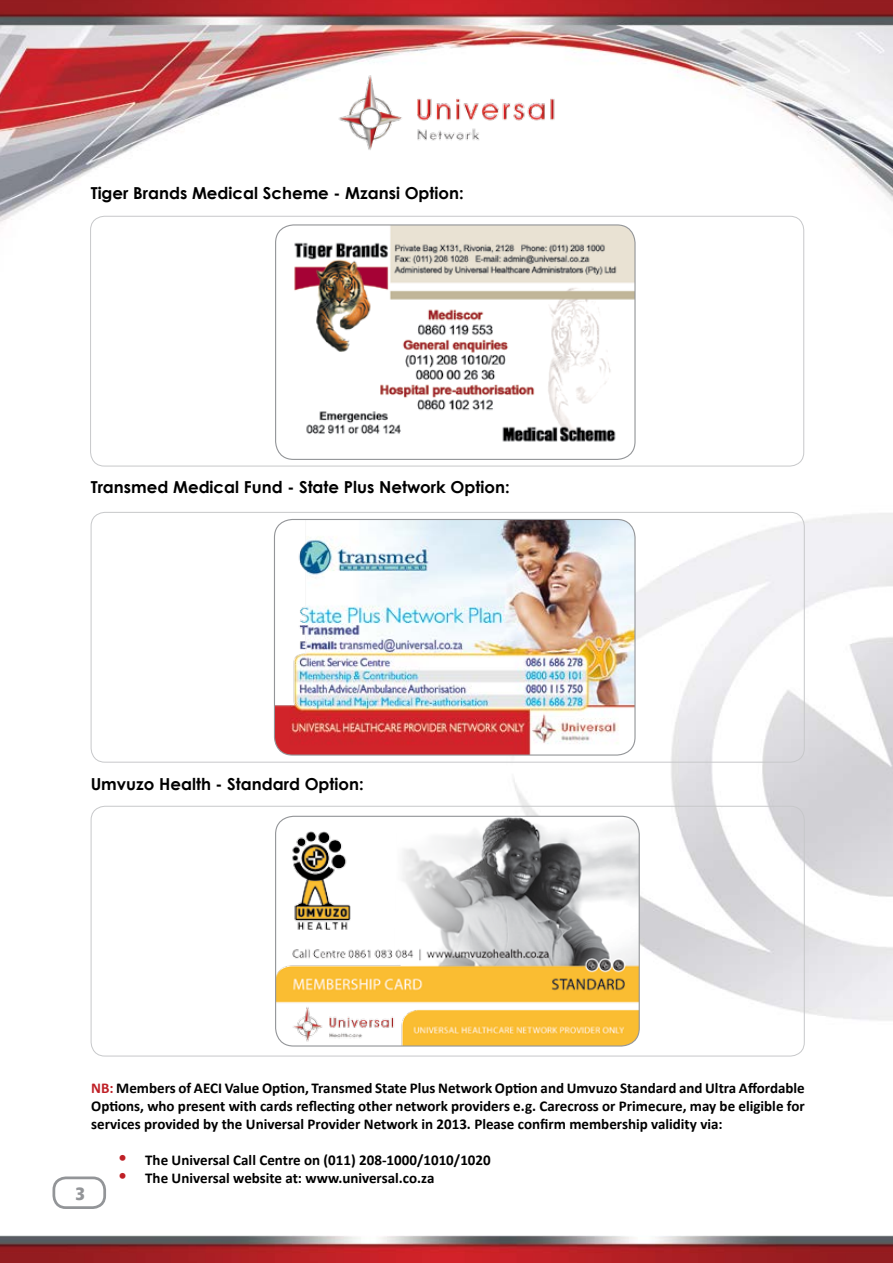
<style>
.page{position:relative;width:893px;height:1263px;background:#fff}
.page>*{position:absolute;margin:0;border:0;box-sizing:border-box;transform-origin:0 0}
.t1{font:900 condensed 18px "Frutiger LT";color:#939598}
.t2{font:700 16.5px "Century Gothic";color:#000}
.t3{font:700 15px/18px "Calibri";color:#000;text-align:justify}
.s1{color:#bf2026}
.s2{font-family:"Century Gothic";font-size:19.5px;color:#bf2026}
</style>
<div class="page">
<img style="left:0;top:0;width:893px;height:392px">
<img style="left:489px;top:512px;width:404px;height:544px">
<div style="left:90px;top:216px;width:714px;height:250px;border:1px solid #c7c8ca;border-radius:14px"></div>
<div style="left:91px;top:512px;width:714px;height:251px;border:1px solid #c7c8ca;border-radius:14px"></div>
<div style="left:91px;top:806px;width:714px;height:250px;border:1px solid #c7c8ca;border-radius:14px"></div>
<img style="left:336px;top:71px;width:224px;height:82px">
<img style="left:0;top:1235px;width:893px;height:28px">
<img style="left:276px;top:225px;width:359px;height:234px">
<div style="left:275px;top:224px;width:361px;height:236px;border:1px solid #939598;border-radius:18px"></div>
<img style="left:276px;top:816px;width:363px;height:230px">
<div style="left:275px;top:816px;width:365px;height:230px;border:1px solid #939598;border-radius:18px"></div>
<div style="left:53px;top:1176px;width:53px;height:33px;border:3px solid #939598;border-radius:12px"></div>
<img style="left:274px;top:519px;width:361px;height:236px">
<div style="left:274px;top:519px;width:362px;height:237px;border:1px solid #939598;border-radius:18px"></div>
<p class="t2" style="left:91px;top:181px;width:375px">Tiger Brands Medical Scheme - Mzansi Option:</p>
<p class="t2" style="left:91px;top:474px;width:420px">Transmed Medical Fund - State Plus Network Option:</p>
<p class="t2" style="left:91px;top:771px;width:275px">Umvuzo Health - Standard Option:</p>
<p class="t3" style="left:91px;top:1079px;width:715px"><span class="s1">NB:</span> Members of AECI Value Option, Transmed State Plus Network Option and Umvuzo Standard and Ultra Affordable Options, who present with cards reflecting other network providers e.g. Carecross or Primecure, may be eligible for services provided by the Universal Provider Network in 2013. Please confirm membership validity via:</p>
<p class="t3" style="left:117px;top:1151px;width:376px"><span class="s2">•</span> The Universal Call Centre on (011) 208-1000/1010/1020</p>
<p class="t3" style="left:117px;top:1169px;width:319px"><span class="s2">•</span> The Universal website at: www.universal.co.za</p>
<p class="t1" style="left:76px;top:1182px;width:11px">3</p>
</div>
